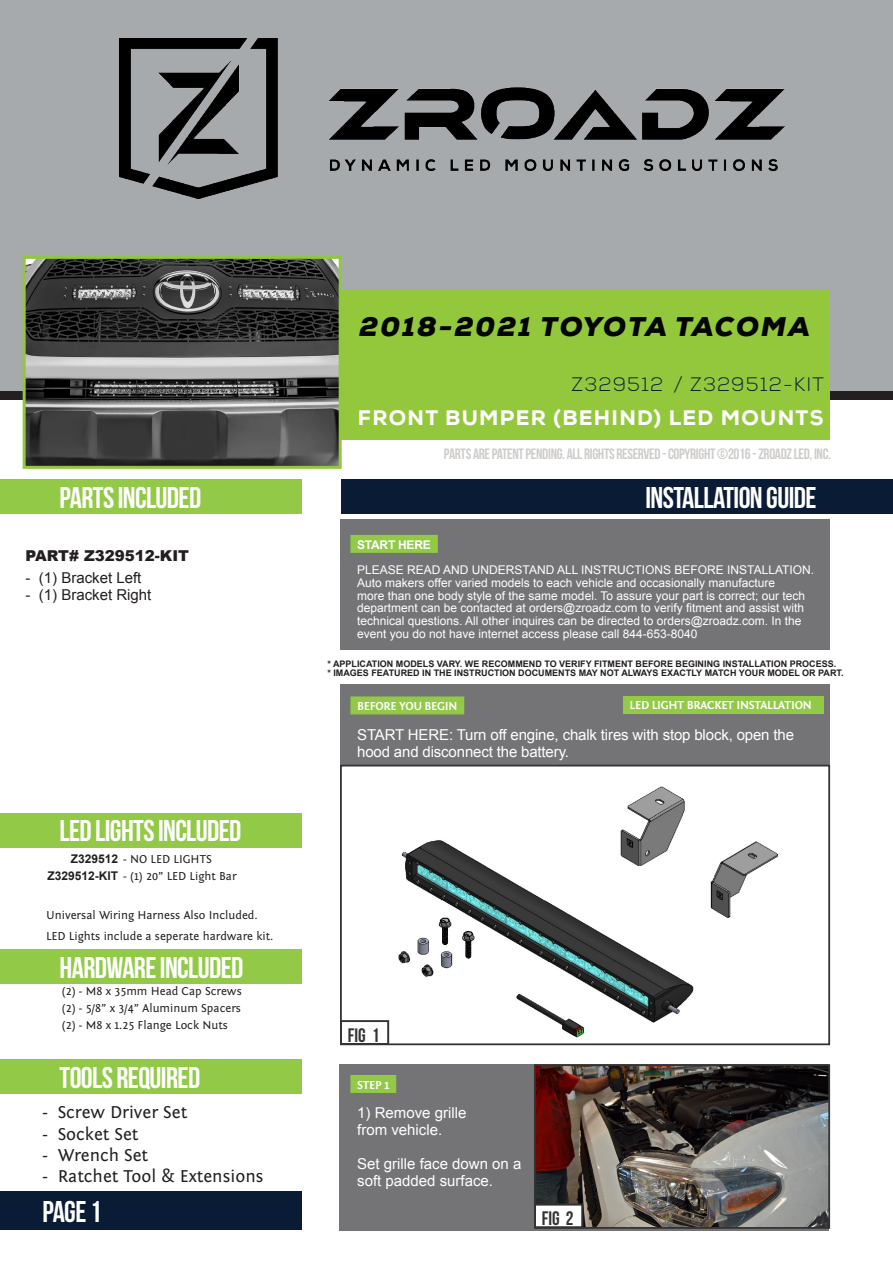
<style>
.page{position:relative;width:893px;height:1263px;background:#fff}
.page>*{position:absolute;margin:0;border:0;box-sizing:border-box;transform-origin:0 0}
.Tech_data_title{font:30px "Bebas Neue";letter-spacing:-.02em;color:#fff}
.Car_name{font:italic 900 27px "Nexa";letter-spacing:.08em;color:#040503}
.Car_name-2{font:800 21px "Nexa";letter-spacing:.06em;color:#fff}
.Car_name-3{font:300 19.5px "Nexa";letter-spacing:.06em;color:#0a2238}
.Normal_text{font:19.5px "Bebas Neue";color:#323332}
.Normal_text_left{font:18px "Fontin Sans";color:#231f20}
.Normal_text-2{font:15px/17px "Arial";letter-spacing:-.01em;color:#fff}
.Tech_data_title-2{font:15px "Bebas Neue";letter-spacing:-.02em;color:#ceccca}
.Normal_text_left-2{font:15px "Arial";color:#231f20}
.Normal_text_left-3{font:900 15px "Arial";color:#231f20}
.Normal_text-3{font:12px/12.8px "Arial";color:#fff}
.Normal_text_left-4{font:12px/17px "Fontin Sans";color:#231f20;text-align:center}
.Tech_data_title-3{font:700 12px "Fontin Sans";letter-spacing:-.02em;color:#fff}
.Subtitle_normal{font:700 12px "Fontin Sans";letter-spacing:-.02em;color:#fff}
.Subtitle_normal-2{font:700 12px "Arial";letter-spacing:-.02em;color:#fff}
.small_text_under_ima{font:700 9px "Arial";color:#231f20}
.s1{font-style:inherit}
.s2{font-family:"Arial";font-weight:700}
</style>
<div class="page">
<div style="left:340px;top:685px;width:489px;height:360px;background:#747375"></div>
<div style="left:339px;top:1064px;width:490px;height:166px;background:#747375"></div>
<div style="left:0;top:0;width:893px;height:391px;background:#a7aaac"></div>
<div style="left:0;top:391px;width:893px;height:9px;background:#231f20"></div>
<div style="left:341px;top:766px;width:488px;height:278px;background:#fff"></div>
<img style="left:389px;top:786px;width:389px;height:255px">
<div style="left:340px;top:765px;width:490px;height:280px;border:2px solid #323332"></div>
<img style="left:537px;top:1067px;width:290px;height:159px">
<div style="left:534px;top:1064px;width:296px;height:165px;border:2px solid #323332"></div>
<div style="left:340px;top:1020px;width:49px;height:25px;border:2px solid #323332"></div>
<div style="left:534px;top:1204px;width:49px;height:24px;background:#fff"></div>
<div style="left:534px;top:1204px;width:49px;height:24px;border:2px solid #323332"></div>
<svg style="left:487px;top:828px;width:20px;height:29px"></svg>
<div style="left:0;top:1191px;width:301px;height:39px;background:#091b35"></div>
<div style="left:340px;top:519px;width:489px;height:130px;background:#747375"></div>
<div style="left:350px;top:535px;width:88px;height:18px;background:#92c947"></div>
<div style="left:350px;top:696px;width:114px;height:18px;background:#92c947"></div>
<div style="left:350px;top:1075px;width:46px;height:18px;background:#92c947"></div>
<div style="left:623px;top:696px;width:200px;height:18px;background:#92c947"></div>
<div style="left:0;top:1060px;width:302px;height:34px;background:#92c947"></div>
<div style="left:0;top:480px;width:302px;height:34px;background:#92c947"></div>
<div style="left:0;top:950px;width:302px;height:34px;background:#92c947"></div>
<div style="left:0;top:813px;width:302px;height:34px;background:#92c947"></div>
<div style="left:340px;top:289px;width:489px;height:151px;background:#94c83c"></div>
<div style="left:341px;top:480px;width:552px;height:34px;background:#091b35"></div>
<img style="left:27px;top:260px;width:311px;height:205px">
<div style="left:23px;top:256px;width:319px;height:213px;border:3px solid #93c640"></div>
<img style="left:119px;top:38px;width:665px;height:161px">
<p class="Car_name" style="left:360px;top:309px;width:452px">2018<span class="s1">-2021</span> TOYOTA TACOMA</p>
<p class="Car_name-3" style="left:572px;top:373px;width:254px">Z329512 / Z329512-KIT</p>
<p class="Car_name-2" style="left:358px;top:405px;width:467px">FRONT BUMPER (BEHIND) LED MOUNTS</p>
<p class="Tech_data_title" style="left:60px;top:481px;width:143px">PARTS INCLUDED</p>
<p class="Normal_text_left-3" style="left:26px;top:545px;width:165px">PART# Z329512-KIT</p>
<p class="Normal_text_left-2" style="left:26px;top:567px;width:117px">- (1) Bracket Left</p>
<p class="Normal_text_left-2" style="left:26px;top:584px;width:127px">- (1) Bracket Right</p>
<p class="Tech_data_title" style="left:60px;top:814px;width:183px">LED LIGHTS INCLUDED</p>
<p class="Normal_text_left-4" style="left:48px;top:851px;width:191px"><span class="s2">Z329512</span> - NO LED LIGHTS<br><span class="s2">Z329512-KIT</span> - (1) 20” LED Light Bar</p>
<p class="Normal_text_left-4" style="left:46px;top:904px;width:229px;line-height:21.3px;text-align:left">Universal Wiring Harness Also Included.<br>LED Lights include a seperate hardware kit.</p>
<p class="Tech_data_title" style="left:60px;top:951px;width:185px">HARDWARE INCLUDED</p>
<p class="Normal_text_left-4" style="left:62px;top:983px;width:182px;text-align:justify">(2) - M8 x 35mm Head Cap Screws (2) - 5/8” x 3/4” Aluminum Spacers (2) - M8 x 1.25 Flange Lock Nuts</p>
<p class="Tech_data_title" style="left:60px;top:1061px;width:142px">TOOLS REQUIRED</p>
<p class="Normal_text_left" style="left:43px;top:1102px;width:146px">- Screw Driver Set</p>
<p class="Normal_text_left" style="left:43px;top:1124px;width:98px">- Socket Set</p>
<p class="Normal_text_left" style="left:43px;top:1145px;width:107px">- Wrench Set</p>
<p class="Normal_text_left" style="left:43px;top:1166px;width:222px">- Ratchet Tool &amp; Extensions</p>
<p class="Tech_data_title-2" style="left:444px;top:445px;width:388px">PARTS ARE PATENT PENDING. ALL RIGHTS RESERVED - COPYRIGHT ©2016 - ZROADZ LED, INC.</p>
<p class="Tech_data_title" style="left:645px;top:481px;width:173px">INSTALLATION GUIDE</p>
<p class="Subtitle_normal-2" style="left:357px;top:536px;width:75px">START HERE</p>
<p class="Normal_text-3" style="left:357px;top:564px;width:458px">PLEASE READ AND UNDERSTAND ALL INSTRUCTIONS BEFORE INSTALLATION.<br>Auto makers offer varied models to each vehicle and occasionally manufacture<br>more than one body style of the same model. To assure your part is correct; our tech department can be contacted at orders@zroadz.com to verify fitment and assist with technical questions. All other inquires can be directed to orders@zroadz.com. In the event you do not have internet access please call 844-653-8040</p>
<p class="small_text_under_ima" style="left:327px;top:658px;width:510px">* APPLICATION MODELS VARY. WE RECOMMEND TO VERIFY FITMENT BEFORE BEGINING INSTALLATION PROCESS.</p>
<p class="small_text_under_ima" style="left:327px;top:667px;width:518px">* IMAGES FEATURED IN THE INSTRUCTION DOCUMENTS MAY NOT ALWAYS EXACTLY MATCH YOUR MODEL OR PART.</p>
<p class="Tech_data_title-3" style="left:630px;top:699px;width:184px">LED LIGHT BRACKET INSTALLATION</p>
<p class="Subtitle_normal" style="left:357px;top:700px;width:102px">BEFORE YOU BEGIN</p>
<p class="Normal_text-2" style="left:357px;top:726px;width:438px">START HERE: Turn off engine, chalk tires with stop block, open the hood and disconnect the battery.</p>
<p class="Normal_text" style="left:348px;top:1024px;width:33px">FIG 1</p>
<p class="Subtitle_normal" style="left:357px;top:1078px;width:34px">STEP 1</p>
<p class="Normal_text-2" style="left:357px;top:1105px;width:111px">1) Remove grille from vehicle.</p>
<p class="Normal_text-2" style="left:357px;top:1156px;width:166px">Set grille face down on a soft padded surface.</p>
<p class="Tech_data_title" style="left:42px;top:1195px;width:61px">PAGE 1</p>
<p class="Normal_text" style="left:542px;top:1207px;width:33px">FIG 2</p>
</div>
